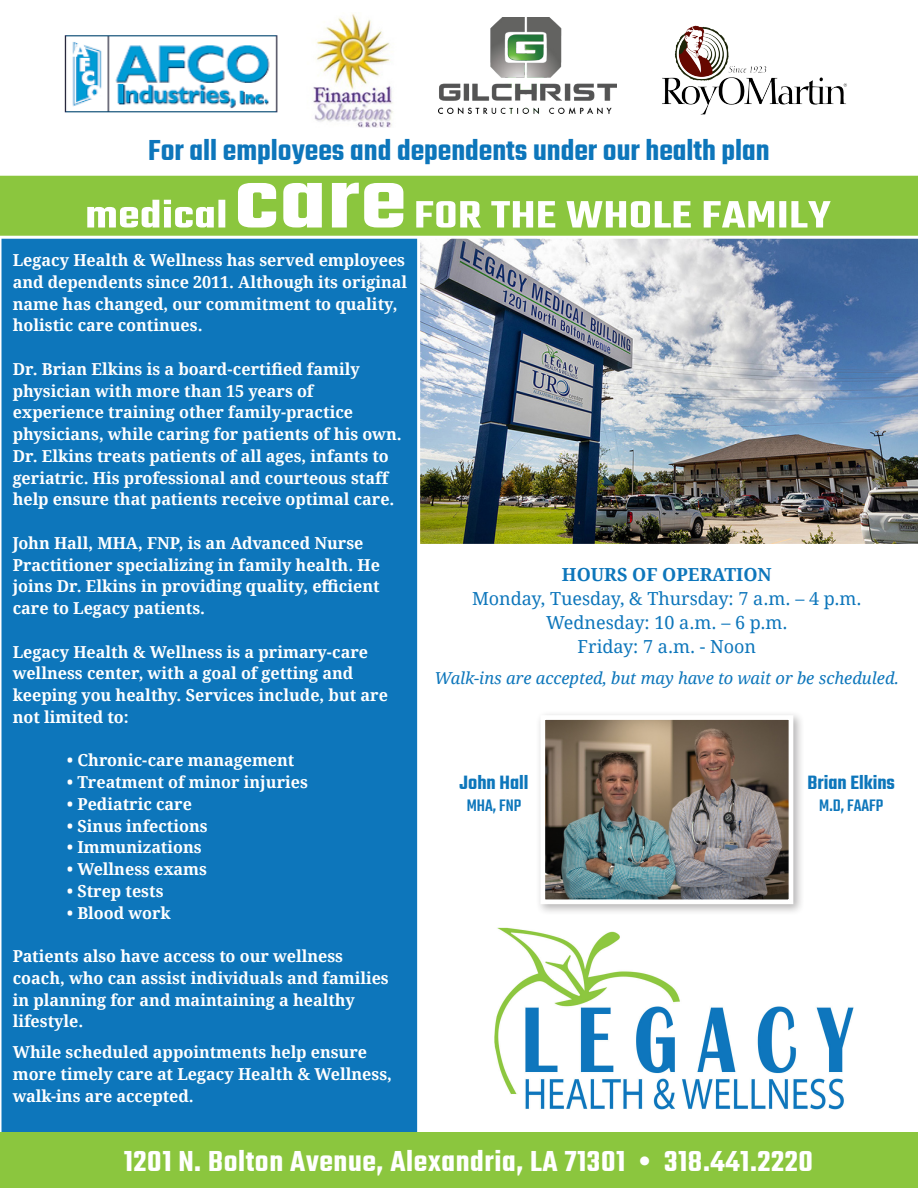
<style>
.page{position:relative;width:918px;height:1188px;background:#fff}
.page>*{position:absolute;margin:0;border:0;box-sizing:border-box;transform-origin:0 0}
.t1{font:600 31.5px "Teko";letter-spacing:.02em;color:#fff}
.t2{font:600 31.5px "Teko";color:#0d76bb}
.t3{font:600 21px "Teko";color:#0d76bb}
.t4{font:18px "Droid Serif";color:#0d76bb}
.t5{font:700 18px "Droid Serif";color:#0d76bb}
.t6{font:500 18px "Teko";color:#0d76bb}
.t7{font:700 16.5px/21.8px "Droid Serif";color:#fff}
.t8{font:italic 16.5px "Droid Serif";color:#0d76bb}
</style>
<div class="page">
<img style="left:420px;top:239px;width:498px;height:305px">
<div style="left:1px;top:239px;width:417px;height:893px;background:#0d76bb"></div>
<div style="left:0;top:1132px;width:918px;height:56px;background:#8bc63e"></div>
<img style="left:494px;top:927px;width:360px;height:183px">
<div style="left:535px;top:710px;width:270px;height:205px;background:#231f20;opacity:.33"></div>
<img style="left:546px;top:721px;width:241px;height:177px">
<div style="left:540px;top:715px;width:253px;height:189px;border:5px solid #fff"></div>
<img style="left:662px;top:25px;width:185px;height:90px">
<img style="left:64px;top:35px;width:214px;height:78px">
<img style="left:439px;top:17px;width:178px;height:97px">
<svg style="left:0;top:175px;width:918px;height:64px;background:#9acd59"></svg>
<svg style="left:87px;top:183px;width:744px;height:45px"></svg>
<img style="left:313px;top:13px;width:80px;height:115px">
<p class="t2" style="left:148px;top:131px;width:623px">For all employees and dependents under our health plan</p>
<p class="t7" style="left:13px;top:250px;width:396px">Legacy Health &amp; Wellness has served employees and dependents since 2011. Although its original name has changed, our commitment to quality, holistic care continues.</p>
<p class="t7" style="left:13px;top:358px;width:348px">Dr. Brian Elkins is a board-certified family</p>
<p class="t7" style="left:13px;top:380px;width:391px">physician with more than 15 years of experience training other family-practice physicians, while caring for patients of his own.<br>Dr. Elkins treats patients of all ages, infants to geriatric. His professional and courteous staff help ensure that patients receive optimal care.</p>
<p class="t7" style="left:13px;top:532px;width:369px">John Hall, MHA, FNP, is an Advanced Nurse Practitioner specializing in family health. He joins Dr. Elkins in providing quality, efficient care to Legacy patients.</p>
<p class="t7" style="left:13px;top:641px;width:357px">Legacy Health &amp; Wellness is a primary-care</p>
<p class="t7" style="left:13px;top:663px;width:342px">wellness center, with a goal of getting and</p>
<p class="t7" style="left:13px;top:685px;width:377px">keeping you healthy. Services include, but are</p>
<p class="t7" style="left:13px;top:706px;width:117px">not limited to:</p>
<p class="t7" style="left:67px;top:750px;width:229px">• Chronic-care management</p>
<p class="t7" style="left:67px;top:772px;width:243px">• Treatment of minor injuries</p>
<p class="t7" style="left:67px;top:793px;width:127px">• Pediatric care</p>
<p class="t7" style="left:67px;top:815px;width:142px">• Sinus infections</p>
<p class="t7" style="left:67px;top:837px;width:137px">• Immunizations</p>
<p class="t7" style="left:67px;top:859px;width:142px">• Wellness exams</p>
<p class="t7" style="left:67px;top:880px;width:98px">• Strep tests</p>
<p class="t7" style="left:67px;top:902px;width:105px">• Blood work</p>
<p class="t7" style="left:13px;top:946px;width:378px">Patients also have access to our wellness coach, who can assist individuals and families in planning for and maintaining a healthy lifestyle.</p>
<p class="t7" style="left:13px;top:1042px;width:356px">While scheduled appointments help ensure</p>
<p class="t7" style="left:13px;top:1063px;width:381px">more timely care at Legacy Health &amp; Wellness,</p>
<p class="t7" style="left:13px;top:1085px;width:183px">walk-ins are accepted.</p>
<p class="t5" style="left:562px;top:563px;width:211px">HOURS OF OPERATION</p>
<p class="t4" style="left:472px;top:587px;width:391px">Monday, Tuesday, &amp; Thursday: 7 a.m. – 4 p.m.</p>
<p class="t4" style="left:546px;top:611px;width:243px">Wednesday: 10 a.m. – 6 p.m.</p>
<p class="t4" style="left:578px;top:635px;width:180px">Friday: 7 a.m. - Noon</p>
<p class="t8" style="left:434px;top:668px;width:466px">Walk-ins are accepted, but may have to wait or be scheduled.</p>
<p class="t3" style="left:460px;top:770px;width:71px">John Hall</p>
<p class="t6" style="left:467px;top:795px;width:56px">MHA, FNP</p>
<p class="t3" style="left:807px;top:770px;width:89px">Brian Elkins</p>
<p class="t6" style="left:819px;top:795px;width:65px">M.D, FAAFP</p>
<p class="t1" style="left:124px;top:1142px;width:691px">1201 N. Bolton Avenue, Alexandria, LA 71301 • 318.441.2220</p>
</div>
